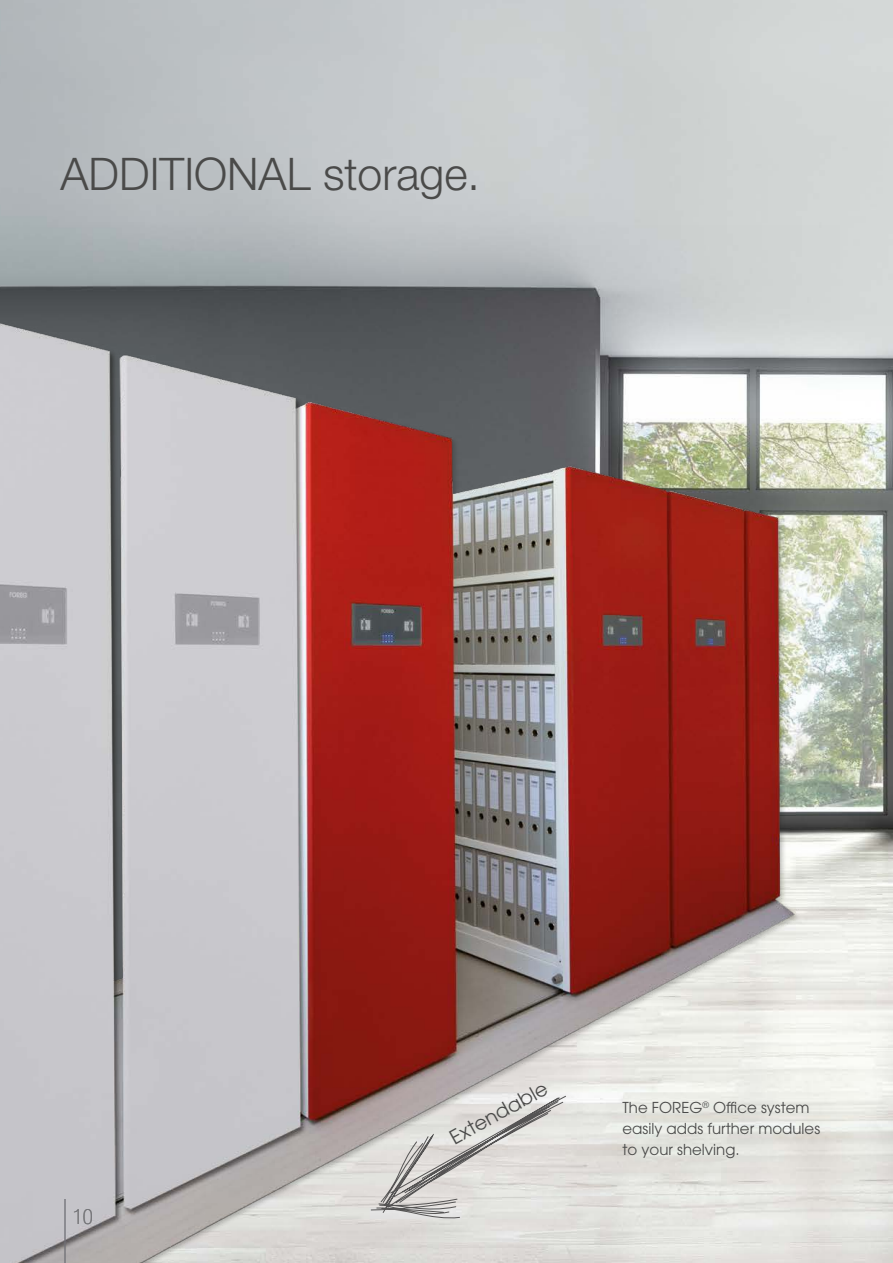
<style>
.page{position:relative;width:893px;height:1263px;background:#fff}
.page>*{position:absolute;margin:0;border:0;box-sizing:border-box;transform-origin:0 0}
.Titel{font:300 45px "Helvetica Neue LT Pro";color:#4a4a49}
.Titel-2{font:100 condensed 21px "Helvetica Neue LT Pro";color:#707076}
.Fließtext{font:19.5px "ITC Avant Garde Pro";color:#4a4a49}
.Fließtext-2{font:15px/21px "ITC Avant Garde Pro";color:#4a4a49}
</style>
<div class="page">
<img style="left:0;top:0;width:893px;height:1263px">
<img style="left:0;top:226px;width:839px;height:1037px">
<hr style="left:64px;top:1199px;width:1px;height:64px;background:#707076">
<svg style="left:370px;top:1095px;width:197px;height:126px"></svg>
<p class="Titel" style="left:61px;top:146px;width:421px">ADDITIONAL storage.</p>
<p class="Titel-2" style="left:73px;top:1204px;width:22px">10</p>
<p class="Fließtext" style="left:445px;top:1128px;width:110px;rotate:-29deg">Extendable</p>
<p class="Fließtext-2" style="left:622px;top:1096px;width:199px">The FOREG<sup>®</sup> Office system easily adds further modules</p>
<p class="Fließtext-2" style="left:622px;top:1138px;width:119px">to your shelving.</p>
</div>
